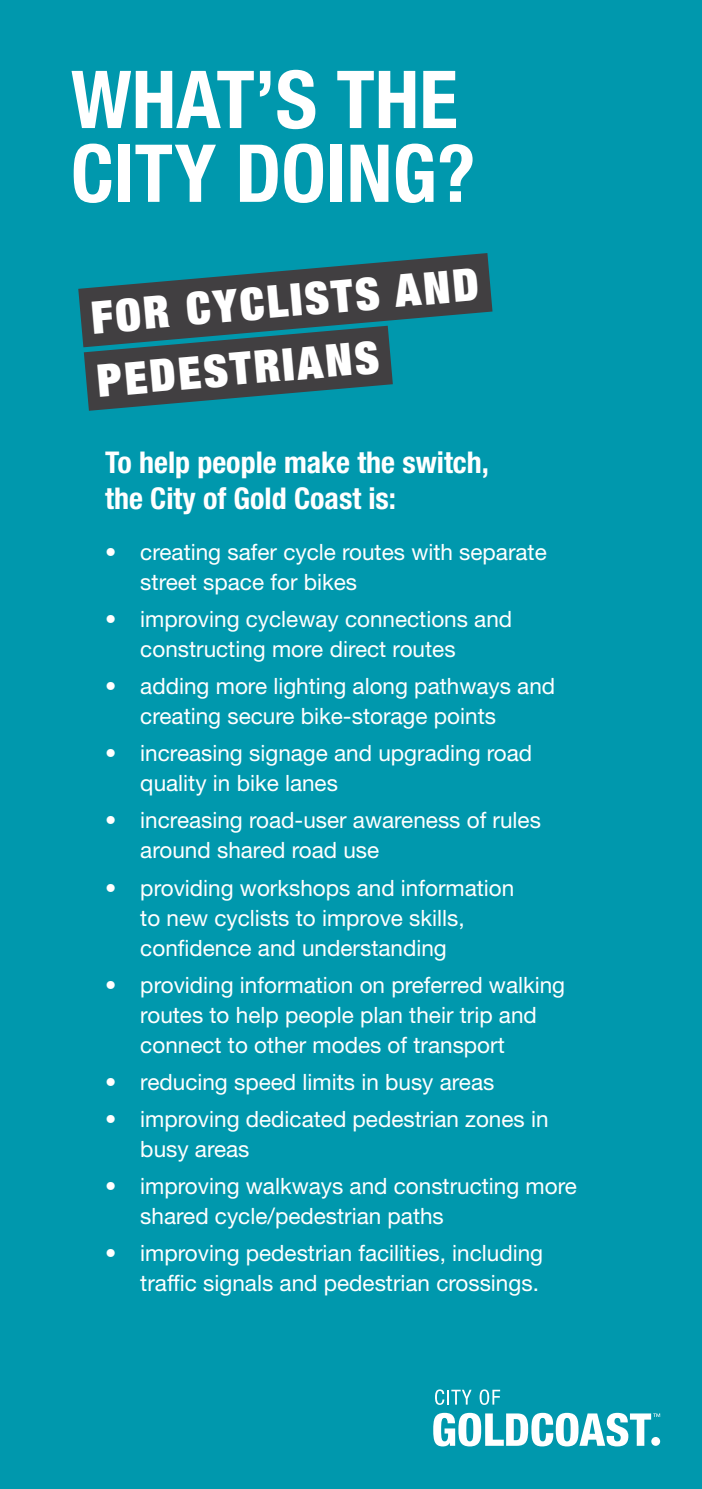
<style>
.page{position:relative;width:702px;height:1489px;background:#fff}
.page>*{position:absolute;margin:0;border:0;box-sizing:border-box;transform-origin:0 0}
.t1{font:700 condensed 80px/73.8px "Helvetica Neue LT Std";color:#fff}
.t2{font:900 condensed 45.25px/63.8px "Helvetica Neue LT Std";color:#fff}
.t3{font:700 condensed 30px/36px "Helvetica Neue LT Std";color:#fff}
.t4{font:22.5px/30px "Helvetica Neue LT Std";color:#fff}
</style>
<div class="page">
<div style="left:0;top:0;width:702px;height:1488px;background:#0098ad"></div>
<svg style="left:78px;top:253px;width:415px;height:62px"></svg>
<svg style="left:78px;top:291px;width:376px;height:120px"></svg>
<svg style="left:435px;top:1389px;width:36px;height:15px"></svg>
<svg style="left:479px;top:1389px;width:21px;height:15px"></svg>
<svg style="left:433px;top:1412px;width:227px;height:34px"></svg>
<h1 class="t1" style="left:71px;top:62px;width:406px">WHAT’S THE<br>CITY DOING?</h1>
<h2 class="t2" style="left:89px;top:285px;width:390px;rotate:-5deg">FOR CYCLISTS AND<br>PEDESTRIANS</h2>
<h3 class="t3" style="left:105px;top:443px;width:385px">To help people make the switch, the City of Gold Coast is:</h3>
<p class="t4" style="left:140px;top:536px;width:408px;text-indent:-35px">• creating safer cycle routes with separate street space for bikes</p>
<p class="t4" style="left:140px;top:604px;width:373px;text-indent:-35px">• improving cycleway connections and constructing more direct routes</p>
<p class="t4" style="left:140px;top:671px;width:416px;text-indent:-35px">• adding more lighting along pathways and creating secure bike-storage points</p>
<p class="t4" style="left:140px;top:738px;width:393px;text-indent:-35px">• increasing signage and upgrading road quality in bike lanes</p>
<p class="t4" style="left:140px;top:805px;width:402px;text-indent:-35px">• increasing road-user awareness of rules around shared road use</p>
<p class="t4" style="left:140px;top:872px;width:375px;text-indent:-35px">• providing workshops and information to new cyclists to improve skills, confidence and understanding</p>
<p class="t4" style="left:140px;top:969px;width:426px;text-indent:-35px">• providing information on preferred walking routes to help people plan their trip and connect to other modes of transport</p>
<p class="t4" style="left:105px;top:1066px;width:390px">• reducing speed limits in busy areas</p>
<p class="t4" style="left:140px;top:1103px;width:409px;text-indent:-35px">• improving dedicated pedestrian zones in busy areas</p>
<p class="t4" style="left:140px;top:1170px;width:438px;text-indent:-35px">• improving walkways and constructing more shared cycle/pedestrian paths</p>
<p class="t4" style="left:105px;top:1237px;width:439px;text-align:right">• improving pedestrian facilities, including traffic signals and pedestrian crossings.</p>
</div>
